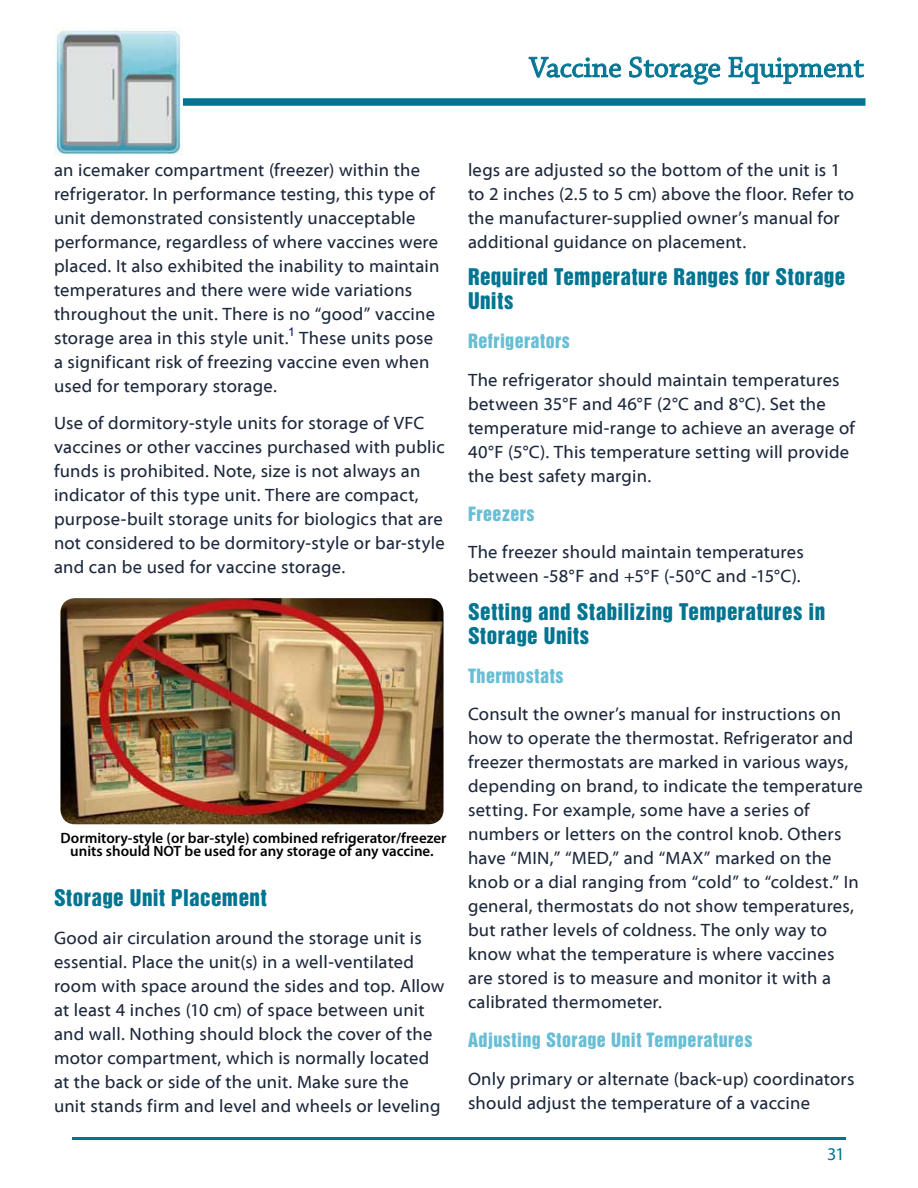
<style>
.page{position:relative;width:918px;height:1188px;background:#fff}
.page>*{position:absolute;margin:0;border:0;box-sizing:border-box;transform-origin:0 0}
.t1{font:30px "Chaparral Pro";color:#007491}
.Heading_2{font:21px/24px "Helvetica Inserat LT Std";letter-spacing:.02em;color:#007491}
.Body_Text{font:18px/24px "Myriad Web Pro";letter-spacing:.01em;color:#1d283c}
.Heading_3{font:18px "Helvetica Inserat LT Std";letter-spacing:.025em;color:#68bed4}
.t2{font:18px "Myriad Pro";color:#007491}
.t3{font:600 15px/13.5px "Myriad Pro";color:#000;text-align:center}
</style>
<div class="page">
<svg style="left:528px;top:56px;width:94px;height:22px"></svg>
<svg style="left:629px;top:56px;width:92px;height:29px"></svg>
<svg style="left:728px;top:56px;width:136px;height:29px"></svg>
<div style="left:56px;top:98px;width:810px;height:8px;background:#007491"></div>
<hr style="left:72px;top:1137px;width:774px;height:3px;background:#007491">
<img style="left:54px;top:27px;width:129px;height:129px">
<img style="left:60px;top:598px;width:384px;height:226px">
<h1 class="t1" style="left:529px;top:51px;width:336px">Vaccine Storage Equipment</h1>
<p class="Body_Text" style="left:54px;top:158px;width:387px">an icemaker compartment (freezer) within the refrigerator. In performance testing, this type of unit demonstrated consistently unacceptable performance, regardless of where vaccines were placed. It also exhibited the inability to maintain temperatures and there were wide variations throughout the unit. There is no “good” vaccine storage area in this style unit.<sup>1</sup> These units pose a significant risk of freezing vaccine even when used for temporary storage.</p>
<p class="Body_Text" style="left:54px;top:412px;width:392px">Use of dormitory-style units for storage of VFC vaccines or other vaccines purchased with public funds is prohibited. Note, size is not always an indicator of this type unit. There are compact, purpose-built storage units for biologics that are not considered to be dormitory-style or bar-style and can be used for vaccine storage.</p>
<p class="t3" style="left:61px;top:831px;width:387px">Dormitory-style (or bar-style) combined refrigerator/freezer units should NOT be used for any storage of any vaccine.</p>
<p class="Heading_2" style="left:54px;top:886px;width:214px">Storage Unit Placement</p>
<p class="Body_Text" style="left:54px;top:926px;width:392px">Good air circulation around the storage unit is essential. Place the unit(s) in a well-ventilated room with space around the sides and top. Allow at least 4 inches (10 cm) of space between unit and wall. Nothing should block the cover of the motor compartment, which is normally located at the back or side of the unit. Make sure the unit stands firm and level and wheels or leveling</p>
<p class="Body_Text" style="left:468px;top:158px;width:388px">legs are adjusted so the bottom of the unit is 1 to 2 inches (2.5 to 5 cm) above the floor. Refer to the manufacturer-supplied owner’s manual for additional guidance on placement.</p>
<p class="Heading_2" style="left:468px;top:265px;width:379px">Required Temperature Ranges for Storage<br>Units</p>
<p class="Heading_3" style="left:468px;top:330px;width:103px">Refrigerators</p>
<p class="Body_Text" style="left:468px;top:368px;width:388px">The refrigerator should maintain temperatures between 35°F and 46°F (2°C and 8°C). Set the temperature mid-range to achieve an average of 40°F (5°C). This temperature setting will provide the best safety margin.</p>
<p class="Heading_3" style="left:468px;top:503px;width:68px">Freezers</p>
<p class="Body_Text" style="left:468px;top:541px;width:337px">The freezer should maintain temperatures between -58°F and +5°F (-50°C and -15°C).</p>
<p class="Heading_2" style="left:468px;top:600px;width:359px">Setting and Stabilizing Temperatures in<br>Storage Units</p>
<p class="Heading_3" style="left:468px;top:665px;width:97px">Thermostats</p>
<p class="Body_Text" style="left:468px;top:703px;width:396px">Consult the owner’s manual for instructions on how to operate the thermostat. Refrigerator and freezer thermostats are marked in various ways, depending on brand, to indicate the temperature setting. For example, some have a series of numbers or letters on the control knob. Others have “MIN,” “MED,” and “MAX” marked on the knob or a dial ranging from “cold” to “coldest.” In general, thermostats do not show temperatures, but rather levels of coldness. The only way to know what the temperature is where vaccines are stored is to measure and monitor it with a calibrated thermometer.</p>
<p class="Heading_3" style="left:468px;top:1029px;width:286px">Adjusting Storage Unit Temperatures</p>
<p class="Body_Text" style="left:468px;top:1067px;width:388px">Only primary or alternate (back-up) coordinators should adjust the temperature of a vaccine</p>
<p class="t2" style="left:827px;top:1144px;width:19px">31</p>
</div>
